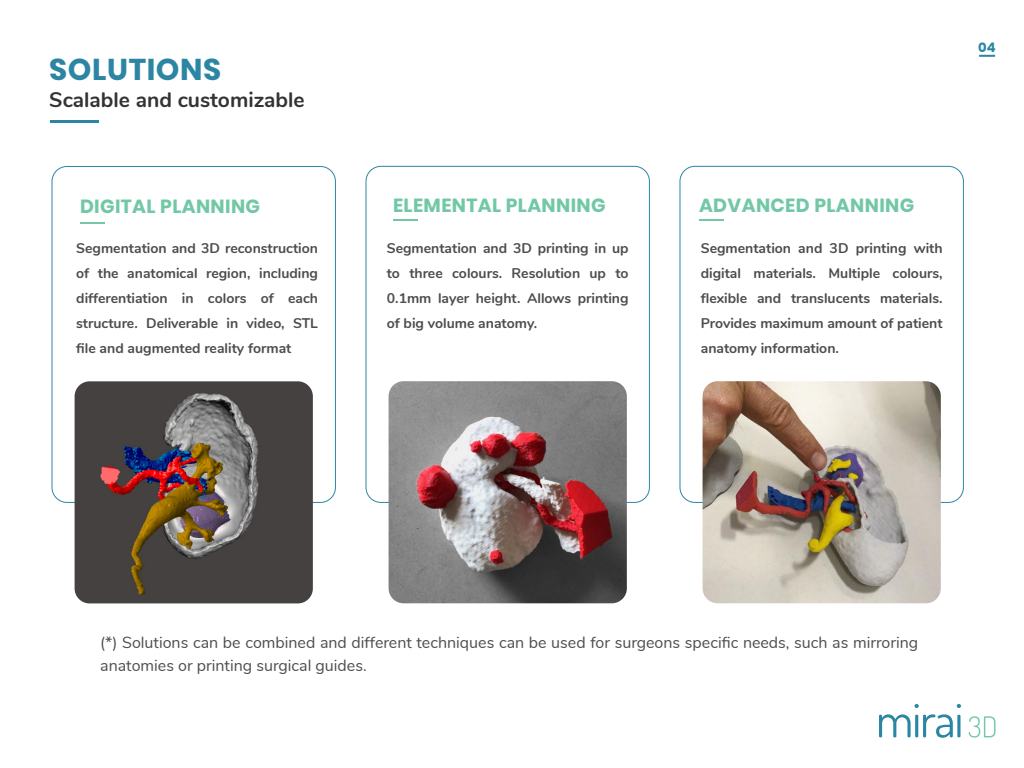
<style>
.page{position:relative;width:1024px;height:768px;background:#fff}
.page>*{position:absolute;margin:0;border:0;box-sizing:border-box;transform-origin:0 0}
.t1{font:700 30px "Poppins";letter-spacing:.02em;color:#2c86a3}
.t2{font:700 21px "Nunito";color:#333}
.t3{font:700 19px "Poppins";letter-spacing:.02em;color:#72c8a6}
.t4{font:16px/23px "Nunito";color:#4d4d4d}
.t5{font:700 14px/25px "Nunito";color:#4d4d4d;text-align:justify}
.t6{font:700 13.2px "Poppins";color:#2c86a3}
</style>
<div class="page">
<hr style="left:80px;top:222px;width:24px;height:2px;background:#72c8a6">
<svg style="left:879px;top:704px;width:82px;height:34px"></svg>
<svg style="left:969px;top:716px;width:27px;height:22px"></svg>
<svg style="left:979px;top:55px;width:16px;height:2px"></svg>
<hr style="left:50px;top:120px;width:48px;height:3px;background:#2c86a3">
<img style="left:75px;top:381px;width:238px;height:222px">
<img style="left:703px;top:381px;width:238px;height:222px">
<hr style="left:393px;top:219px;width:24px;height:2px;background:#72c8a6">
<hr style="left:699px;top:219px;width:24px;height:2px;background:#72c8a6">
<img style="left:389px;top:381px;width:238px;height:222px">
<h1 class="t1" style="left:49px;top:53px;width:174px">SOLUTIONS</h1>
<h2 class="t2" style="left:49px;top:84px;width:257px">Scalable and customizable</h2>
<p class="t6" style="left:978px;top:40px;width:19px">04</p>
<h3 class="t3" style="left:80px;top:195px;width:182px">DIGITAL PLANNING</h3>
<h3 class="t3" style="left:393px;top:194px;width:214px">ELEMENTAL PLANNING</h3>
<h3 class="t3" style="left:699px;top:194px;width:217px">ADVANCED PLANNING</h3>
<p class="t5" style="left:76px;top:235px;width:243px">Segmentation and 3D reconstruction of the anatomical region, including differentiation in colors of each structure. Deliverable in video, STL file and augmented reality format</p>
<p class="t5" style="left:387px;top:235px;width:243px">Segmentation and 3D printing in up to three colours. Resolution up to 0.1mm layer height. Allows printing of big volume anatomy.</p>
<p class="t5" style="left:701px;top:235px;width:243px">Segmentation and 3D printing with digital materials. Multiple colours, flexible and translucents materials.<br>Provides maximum amount of patient anatomy information.</p>
<p class="t4" style="left:100px;top:630px;width:820px">(*) Solutions can be combined and different techniques can be used for surgeons specific needs, such as mirroring anatomies or printing surgical guides.</p>
</div>
